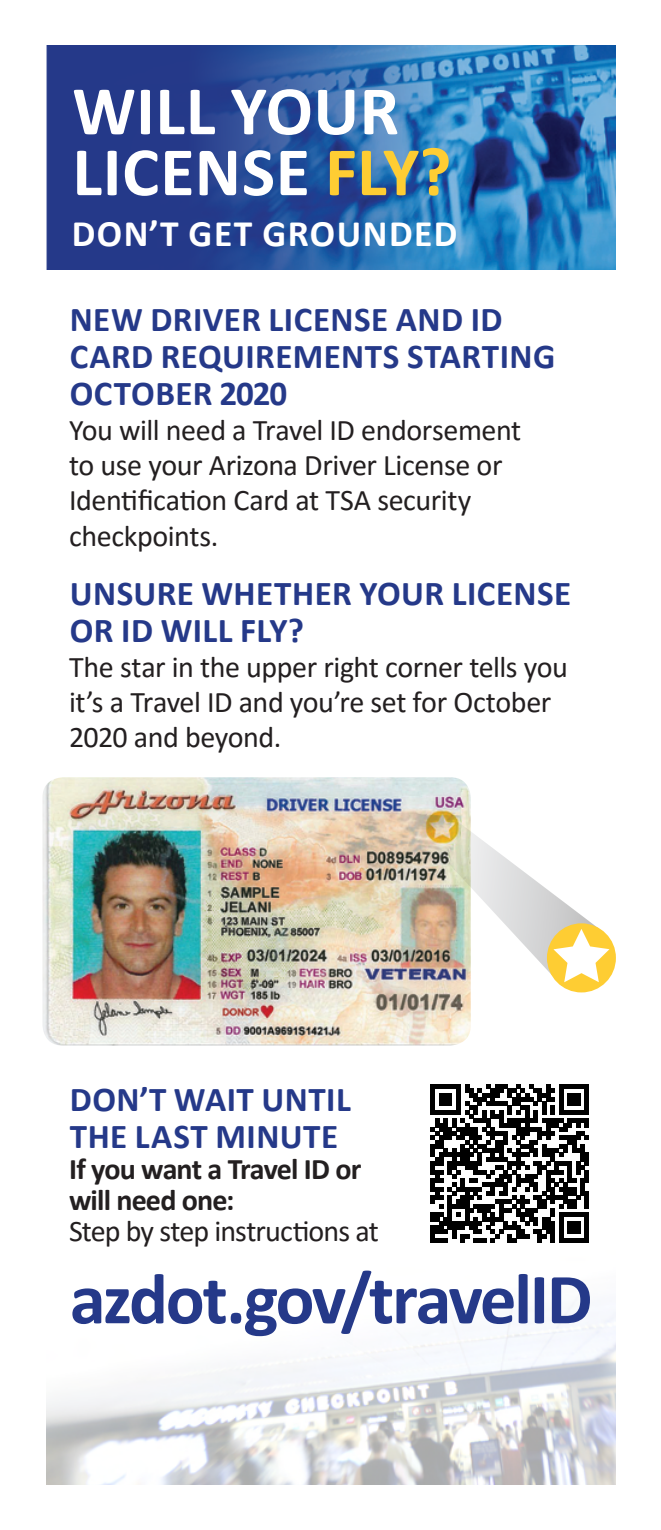
<style>
.page{position:relative;width:661px;height:1530px;background:#fff}
.page>*{position:absolute;margin:0;border:0;box-sizing:border-box;transform-origin:0 0}
.t1{font:700 72.5px "Calibri";letter-spacing:-.03em;color:#253989}
.t2{font:700 70px "Calibri";letter-spacing:.005em;color:#fff}
.t3{font:700 37.5px "Calibri";letter-spacing:.04em;color:#fff}
.t4{font:700 35px/37px "Calibri";letter-spacing:.01em;color:#253989}
.t5{font:30px/35.2px "Calibri";letter-spacing:-.015em;color:#231f20}
.t6{font:700 30px/31px "Calibri";letter-spacing:-.03em;color:#231f20}
.t7{font:30px "Calibri";letter-spacing:-.035em;color:#231f20}
.s1{color:#fecd33}
</style>
<div class="page">
<img style="left:47px;top:1303px;width:568px;height:182px">
<div style="left:47px;top:45px;width:567px;height:225px;background:#253989"></div>
<img style="left:100px;top:45px;width:514px;height:225px">
<img style="left:43px;top:778px;width:426px;height:267px">
<div style="left:35px;top:770px;width:442px;height:283px;border:7px solid #fff;border-radius:24px"></div>
<div style="left:546px;top:923px;width:69px;height:69px;background:#fecd33;border-radius:50%"></div>
<svg style="left:428px;top:818px;width:181px;height:168px"></svg>
<svg style="left:430px;top:1084px;width:158px;height:159px"></svg>
<p class="t2" style="left:72px;top:61px;width:328px">WILL YOUR</p>
<p class="t2" style="left:72px;top:122px;width:380px">LICENSE <span class="s1">FLY?</span></p>
<p class="t3" style="left:72px;top:207px;width:387px">DON’T GET GROUNDED</p>
<p class="t4" style="left:70px;top:300px;width:486px">NEW DRIVER LICENSE AND ID<br>CARD REQUIREMENTS STARTING<br>OCTOBER 2020</p>
<p class="t5" style="left:69px;top:412px;width:453px">You will need a Travel ID endorsement to use your Arizona Driver License or<br>Identification Card at TSA security checkpoints.</p>
<p class="t4" style="left:70px;top:574px;width:502px">UNSURE WHETHER YOUR LICENSE<br>OR ID WILL FLY?</p>
<p class="t5" style="left:69px;top:649px;width:500px">The star in the upper right corner tells you it’s a Travel ID and you’re set for October<br>2020 and beyond.</p>
<p class="t4" style="left:70px;top:1080px;width:282px">DON’T WAIT UNTIL<br>THE LAST MINUTE</p>
<p class="t6" style="left:69px;top:1153px;width:293px">If you want a Travel ID or will need one:</p>
<p class="t7" style="left:69px;top:1210px;width:311px">Step by step instructions at</p>
<p class="t1" style="left:70px;top:1248px;width:523px">azdot.gov/travelID</p>
</div>
